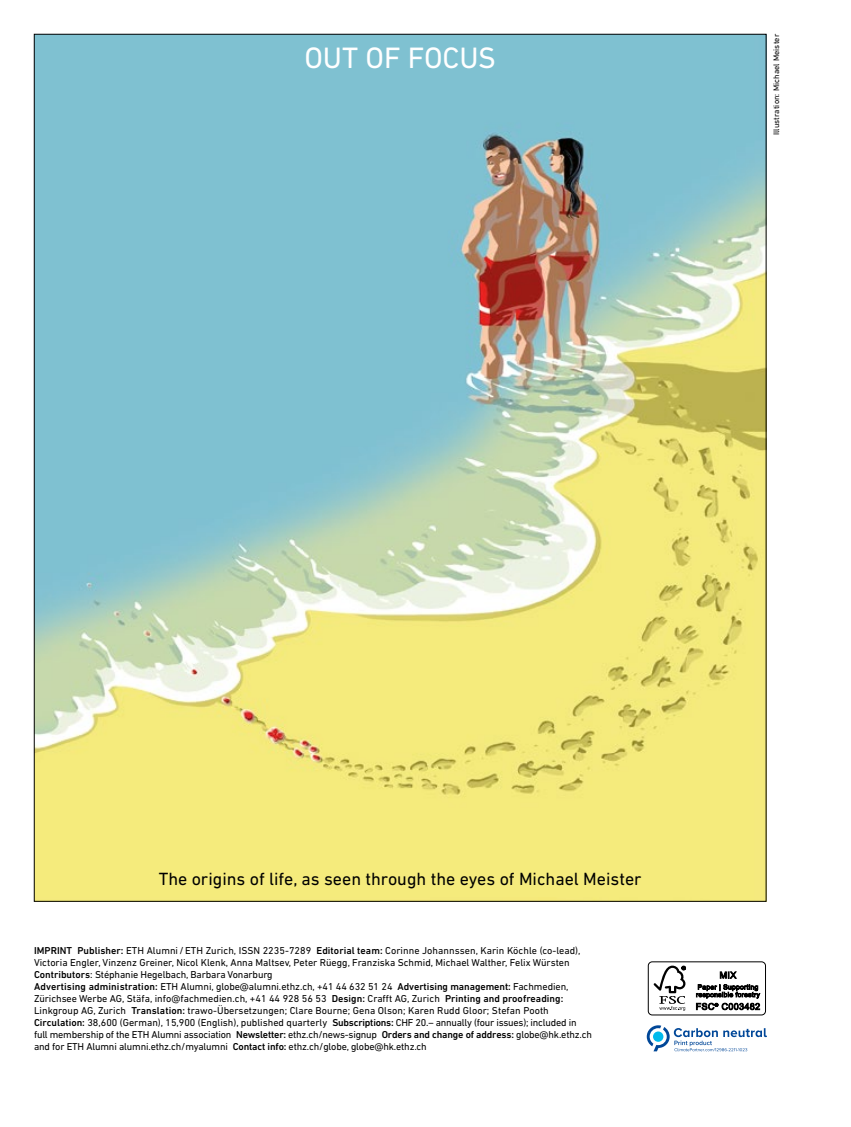
<style>
.page{position:relative;width:851px;height:1127px;background:#fff}
.page>*{position:absolute;margin:0;border:0;box-sizing:border-box;transform-origin:0 0}
.t1{font:30px "DIN Next LT Pro";letter-spacing:-.005em;color:#fff}
.t2{font:18px "DIN Next LT Pro";color:#000}
.t3{font:10.2px/12px "DIN Next LT Pro";color:#000}
.t4{font:8.25px "DIN Next LT Pro";letter-spacing:.01em;color:#000}
.s1{font-weight:500}
</style>
<div class="page">
<img style="left:36px;top:36px;width:728px;height:863px">
<svg style="left:646px;top:1025px;width:120px;height:26px"></svg>
<div style="left:647px;top:961px;width:118px;height:54px;border:1px solid #000;border-radius:4px"></div>
<svg style="left:653px;top:965px;width:32px;height:46px"></svg>
<svg style="left:696px;top:971px;width:64px;height:39px"></svg>
<h2 class="t1" style="left:304px;top:41px;width:193px">OUT OF FOCUS</h2>
<p class="t4" style="left:771px;top:135px;width:103px;rotate:-90deg">Illustration: Michael Meister</p>
<p class="t2" style="left:159px;top:868px;width:484px">The origins of life, as seen through the eyes of Michael Meister</p>
<p class="t3" style="left:34px;top:945px;width:548px"><span class="s1">IMPRINT Publisher:</span> ETH Alumni /ETH Zurich, ISSN 2235-7289 <span class="s1">Editorial team:</span> Corinne Johannssen, Karin Köchle (co-lead),<br>Victoria Engler, Vinzenz Greiner, Nicol Klenk, Anna Maltsev, Peter Rüegg, Franziska Schmid, Michael Walther, Felix Würsten</p>
<p class="t3" style="left:34px;top:969px;width:240px"><span class="s1">Contributors</span>: Stéphanie Hegelbach, Barbara Vonarburg</p>
<p class="t3" style="left:34px;top:981px;width:559px"><span class="s1">Advertising administration:</span> ETH Alumni, globe@alumni.ethz.ch, +41 44 632 51 24 <span class="s1">Advertising management:</span> Fachmedien, Zürichsee Werbe AG, Stäfa, info@fachmedien.ch, +41 44 928 56 53 <span class="s1">Design:</span> Crafft AG, Zurich <span class="s1">Printing and proofreading:<br></span>Linkgroup AG, Zurich <span class="s1">Translation:</span> trawo-Übersetzungen; Clare Bourne; Gena Olson; Karen Rudd Gloor; Stefan Pooth <span class="s1">Circulation:</span> 38,600 (German), 15,900 (English), published quarterly <span class="s1">Subscriptions:</span> CHF 20.– annually (four issues); included in full membership of the ETH Alumni association <span class="s1">Newsletter:</span> ethz.ch/news-signup <span class="s1">Orders and change of address:</span> globe@hk.ethz.ch and for ETH Alumni alumni.ethz.ch/myalumni <span class="s1">Contact info:</span> ethz.ch/globe, globe@hk.ethz.ch</p>
</div>
